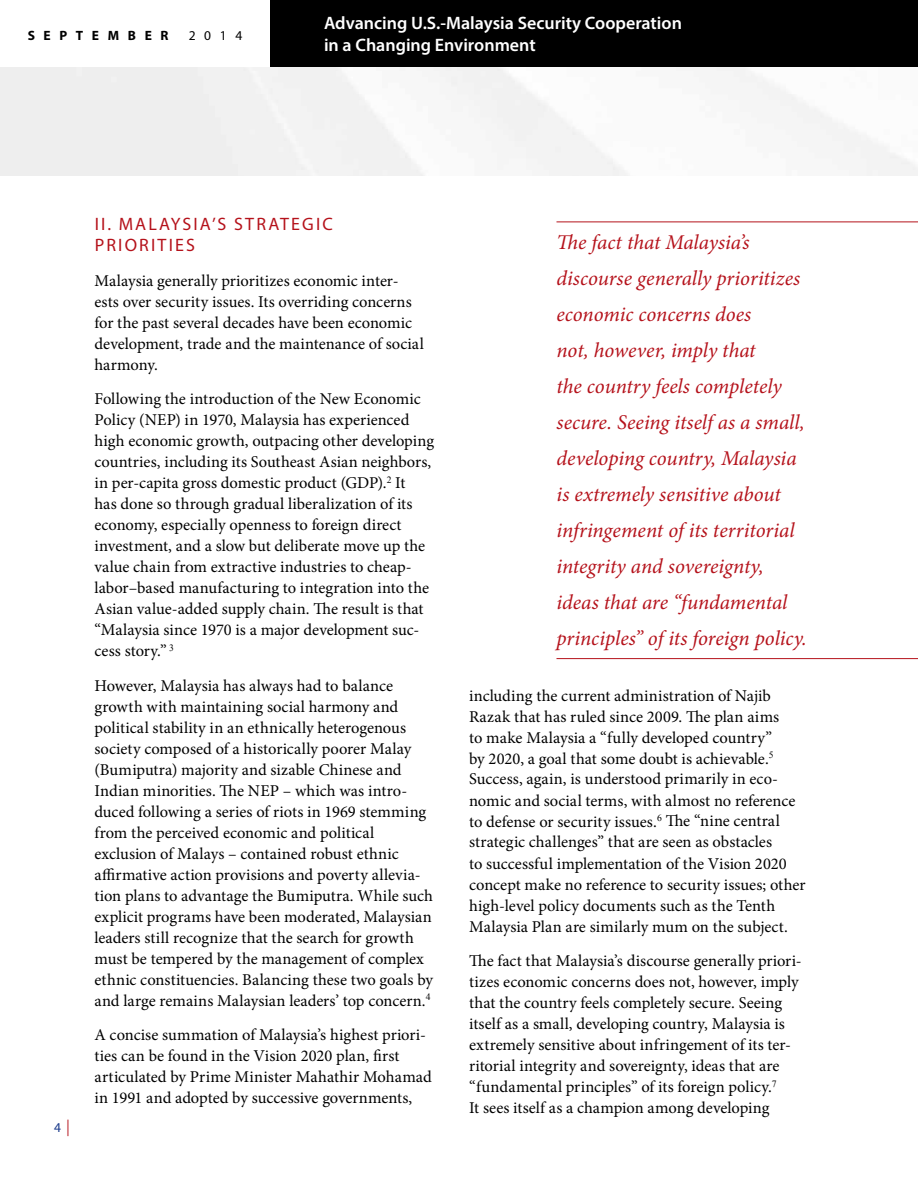
<style>
.page{position:relative;width:918px;height:1188px;background:#fff}
.page>*{position:absolute;margin:0;border:0;box-sizing:border-box;transform-origin:0 0}
.t1{font:italic 21px/36px "Minion Pro";letter-spacing:-.005em;color:#b5121b}
.t2{font:600 18px/21.6px "Myriad Pro";color:#fff}
.t3{font:18px/21.6px "Myriad Pro";letter-spacing:.12em;color:#b5121b}
.t4{font:16.5px/21px "Minion Pro";color:#000}
.t5{font:700 13.5px "Myriad Pro";letter-spacing:.64em;color:#000}
.t6{font:13.5px "Myriad Pro";color:#000}
.t7{font:13.5px "Myriad Pro";color:#19398a}
.s1{font-size:16.5px;color:#b5121b}
</style>
<div class="page">
<div style="left:270px;top:0;width:648px;height:68px;background:#000"></div>
<hr style="left:556px;top:222px;width:362px;height:1px;background:#b5121b">
<hr style="left:556px;top:658px;width:362px;height:1px;background:#b5121b">
<p class="t5" style="left:28px;top:27px;width:142px">SEPTEMBER</p>
<p class="t6" style="left:189px;top:28px;width:55px">2014</p>
<p class="t2" style="left:324px;top:12px;width:359px">Advancing U.S.-Malaysia Security Cooperation in a Changing Environment</p>
<p class="t7" style="left:54px;top:1119px;width:17px">4 <span class="s1">|</span></p>
<p class="t3" style="left:95px;top:212px;width:240px">II. MALAYSIA’S STRATEGIC<br>PRIORITIES</p>
<p class="t4" style="left:94px;top:270px;width:331px">Malaysia generally prioritizes economic inter&shy;ests over security issues. Its overriding concerns for the past several decades have been economic development, trade and the maintenance of social harmony.</p>
<p class="t4" style="left:94px;top:388px;width:341px">Following the introduction of the New Economic Policy (NEP) in 1970, Malaysia has experienced high economic growth, outpacing other developing countries, including its Southeast Asian neighbors, in per-capita gross domestic product (GDP).<sup>2</sup> It<br>has done so through gradual liberalization of its economy, especially openness to foreign direct investment, and a slow but deliberate move up the value chain from extractive industries to cheap&shy;labor–based manufacturing to integration into the Asian value-added supply chain. The result is that “Malaysia since 1970 is a major development suc&shy;cess story.” <sup>3</sup></p>
<p class="t4" style="left:94px;top:675px;width:340px">However, Malaysia has always had to balance growth with maintaining social harmony and political stability in an ethnically heterogenous society composed of a historically poorer Malay (Bumiputra) majority and sizable Chinese and Indian minorities. The NEP – which was intro&shy;duced following a series of riots in 1969 stemming from the perceived economic and political exclusion of Malays – contained robust ethnic affirmative action provisions and poverty allevia&shy;tion plans to advantage the Bumiputra. While such explicit programs have been moderated, Malaysian leaders still recognize that the search for growth must be tempered by the management of complex ethnic constituencies. Balancing these two goals by and large remains Malaysian leaders’ top concern.<sup>4</sup></p>
<p class="t4" style="left:94px;top:1024px;width:339px">A concise summation of Malaysia’s highest priori&shy;ties can be found in the Vision 2020 plan, first articulated by Prime Minister Mahathir Mohamad in 1991 and adopted by successive governments,</p>
<p class="t1" style="left:556px;top:225px;width:252px">The fact that Malaysia’s discourse generally prioritizes economic concerns does<br>not, however, imply that<br>the country feels completely secure. Seeing itself as a small, developing country, Malaysia is extremely sensitive about infringement of its territorial integrity and sovereignty, ideas that are “fundamental principles” of its foreign policy.</p>
<p class="t4" style="left:469px;top:685px;width:338px">including the current administration of Najib Razak that has ruled since 2009. The plan aims<br>to make Malaysia a “fully developed country”<br>by 2020, a goal that some doubt is achievable.<sup>5<br></sup>Success, again, is understood primarily in eco&shy;nomic and social terms, with almost no reference to defense or security issues.<sup>6</sup> The “nine central strategic challenges” that are seen as obstacles<br>to successful implementation of the Vision 2020 concept make no reference to security issues; other high-level policy documents such as the Tenth Malaysia Plan are similarly mum on the subject.</p>
<p class="t4" style="left:469px;top:950px;width:334px">The fact that Malaysia’s discourse generally priori&shy;tizes economic concerns does not, however, imply that the country feels completely secure. Seeing itself as a small, developing country, Malaysia is extremely sensitive about infringement of its ter&shy;ritorial integrity and sovereignty, ideas that are “fundamental principles” of its foreign policy.<sup>7<br></sup>It sees itself as a champion among developing</p>
</div>
